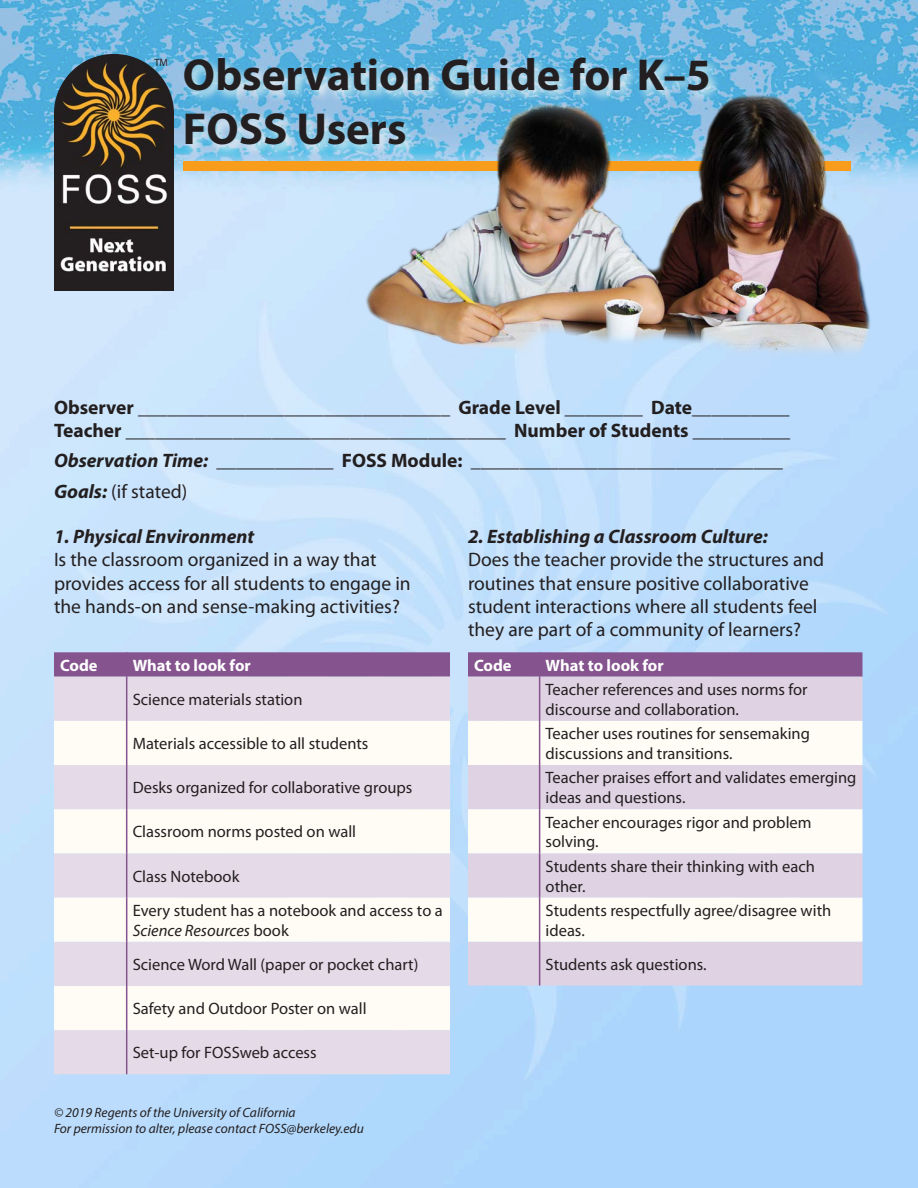
<style>
.page{position:relative;width:918px;height:1188px;background:#fff}
.page>*{position:absolute;margin:0;border:0;box-sizing:border-box;transform-origin:0 0}
.t1{font:700 45px/54px "Myriad Pro";color:#231f20}
.t2{font:19.5px/23.4px "Myriad Pro";color:#231f20}
.t3{font:italic 700 19.5px "Myriad Pro";color:#231f20}
.t4{font:16.5px/19.8px "Myriad Pro";color:#231f20}
.t5{font:700 16.5px "Myriad Pro";color:#fff}
.t6{font:italic 13.5px "Myriad Pro";color:#231f20}
.t7{font:10.5px "Myriad Pro";color:#231f20}
.s1{font-weight:700}
.s2{font-weight:700;font-style:italic}
.s3{font-style:italic}
</style>
<div class="page">
<img style="left:0;top:0;width:918px;height:1188px">
<div style="left:181px;top:55px;width:540px;height:103px;background:#fefcf5;opacity:.75"></div>
<img style="left:54px;top:55px;width:119px;height:235px">
<div style="left:54px;top:677px;width:396px;height:397px;background:#e5dbe8"></div>
<svg style="left:54px;top:721px;width:396px;height:309px;fill:#fefcf5"></svg>
<svg style="left:54px;top:652px;width:396px;height:25px;background:#875791"></svg>
<hr style="left:126px;top:677px;width:1px;height:44px;background:#85538e">
<hr style="left:126px;top:721px;width:1px;height:44px;background:#85538e">
<hr style="left:126px;top:765px;width:1px;height:44px;background:#85538e">
<hr style="left:126px;top:809px;width:1px;height:44px;background:#85538e">
<hr style="left:126px;top:853px;width:1px;height:45px;background:#85538e">
<hr style="left:126px;top:898px;width:1px;height:44px;background:#85538e">
<hr style="left:126px;top:942px;width:1px;height:44px;background:#85538e">
<hr style="left:126px;top:986px;width:1px;height:44px;background:#85538e">
<hr style="left:126px;top:1030px;width:1px;height:44px;background:#85538e">
<div style="left:468px;top:677px;width:394px;height:309px;background:#dfd2e3"></div>
<svg style="left:468px;top:721px;width:394px;height:221px;fill:#fefcf5"></svg>
<svg style="left:468px;top:652px;width:394px;height:25px;background:#875791"></svg>
<hr style="left:539px;top:677px;width:1px;height:44px;background:#85538e">
<hr style="left:539px;top:721px;width:1px;height:44px;background:#85538e">
<hr style="left:539px;top:765px;width:1px;height:44px;background:#85538e">
<hr style="left:539px;top:809px;width:1px;height:44px;background:#85538e">
<hr style="left:539px;top:853px;width:1px;height:45px;background:#85538e">
<hr style="left:539px;top:898px;width:1px;height:44px;background:#85538e">
<hr style="left:539px;top:942px;width:1px;height:44px;background:#85538e">
<div style="left:183px;top:162px;width:667px;height:9px;background:#f89c1c"></div>
<img style="left:336px;top:19px;width:582px;height:350px">
<p class="t7" style="left:154px;top:56px;width:15px">TM</p>
<p class="t1" style="left:183px;top:47px;width:529px">Observation Guide for K–5<br>FOSS Users</p>
<p class="t2" style="left:54px;top:395px;width:738px"><span class="s1">Observer</span> ________________________________ <span class="s1">Grade Level</span> ________ <span class="s1">Date</span>__________<br><span class="s1">Teacher</span> _______________________________________ <span class="s1">Number of Students</span> __________</p>
<p class="t2" style="left:54px;top:449px;width:730px"><span class="s2">Observation Time:</span> ____________ <span class="s1">FOSS Module:</span> ________________________________</p>
<p class="t2" style="left:54px;top:479px;width:135px"><span class="s2">Goals:</span> (if stated)</p>
<p class="t3" style="left:54px;top:523px;width:202px">1. Physical Environment</p>
<p class="t2" style="left:54px;top:548px;width:324px">Is the classroom organized in a way that</p>
<p class="t2" style="left:54px;top:571px;width:358px">provides access for all students to engage in</p>
<p class="t2" style="left:54px;top:594px;width:347px">the hands-on and sense-making activities?</p>
<p class="t3" style="left:468px;top:523px;width:301px">2. Establishing a Classroom Culture:</p>
<p class="t2" style="left:468px;top:548px;width:358px">Does the teacher provide the structures and</p>
<p class="t2" style="left:468px;top:571px;width:342px">routines that ensure positive collaborative</p>
<p class="t2" style="left:468px;top:594px;width:351px">student interactions where all students feel</p>
<p class="t2" style="left:468px;top:618px;width:335px">they are part of a community of learners?</p>
<p class="t5" style="left:474px;top:654px;width:39px">Code</p>
<p class="t5" style="left:546px;top:654px;width:120px">What to look for</p>
<p class="t4" style="left:546px;top:679px;width:263px">Teacher references and uses norms for discourse and collaboration.</p>
<p class="t4" style="left:546px;top:724px;width:266px">Teacher uses routines for sensemaking discussions and transitions.</p>
<p class="t4" style="left:546px;top:768px;width:312px">Teacher praises effort and validates emerging ideas and questions.</p>
<p class="t4" style="left:546px;top:812px;width:268px">Teacher encourages rigor and problem solving.</p>
<p class="t4" style="left:546px;top:856px;width:271px">Students share their thinking with each other.</p>
<p class="t4" style="left:546px;top:900px;width:287px">Students respectfully agree/disagree with ideas.</p>
<p class="t4" style="left:546px;top:954px;width:163px">Students ask questions.</p>
<p class="t5" style="left:60px;top:654px;width:39px">Code</p>
<p class="t5" style="left:133px;top:654px;width:120px">What to look for</p>
<p class="t4" style="left:133px;top:689px;width:171px">Science materials station</p>
<p class="t4" style="left:133px;top:733px;width:237px">Materials accessible to all students</p>
<p class="t4" style="left:133px;top:778px;width:281px">Desks organized for collaborative groups</p>
<p class="t4" style="left:133px;top:822px;width:225px">Classroom norms posted on wall</p>
<p class="t4" style="left:133px;top:866px;width:108px">Class Notebook</p>
<p class="t4" style="left:133px;top:900px;width:312px">Every student has a notebook and access to a<br><span class="s3">Science Resources</span> book</p>
<p class="t4" style="left:133px;top:954px;width:287px">Science Word Wall (paper or pocket chart)</p>
<p class="t4" style="left:133px;top:998px;width:235px">Safety and Outdoor Poster on wall</p>
<p class="t4" style="left:133px;top:1043px;width:186px">Set-up for FOSSweb access</p>
<p class="t6" style="left:54px;top:1104px;width:243px">© 2019 Regents of the University of California</p>
<p class="t6" style="left:54px;top:1120px;width:311px">For permission to alter, please contact FOSS@berkeley.edu</p>
</div>
